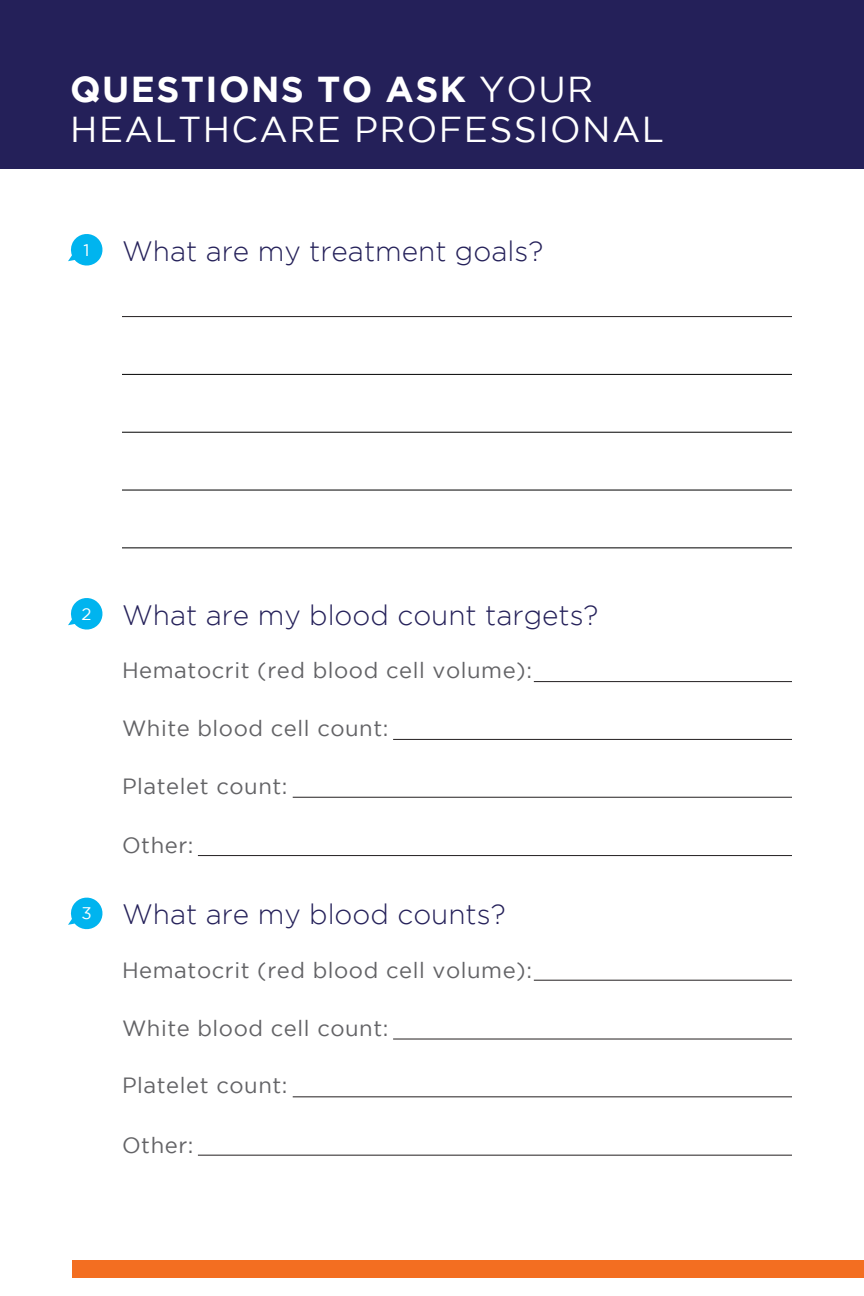
<style>
.page{position:relative;width:864px;height:1296px;background:#fff}
.page>*{position:absolute;margin:0;border:0;box-sizing:border-box;transform-origin:0 0}
.t1{font:36px/40px "Gotham";letter-spacing:.04em;color:#fff}
.t2{font:300 28px "Gotham";color:#242059}
.t3{font:22px "Gotham";letter-spacing:.025em;color:#636366}
.t4{font:16.8px "Gotham";color:#fff}
.s1{font-weight:700}
</style>
<div class="page">
<svg style="left:68px;top:234px;width:35px;height:32px"></svg>
<hr style="left:122px;top:316px;width:670px;height:1px;background:#231f20">
<hr style="left:122px;top:374px;width:670px;height:1px;background:#000">
<hr style="left:122px;top:432px;width:670px;height:1px;background:#000">
<hr style="left:122px;top:490px;width:670px;height:1px;background:#000">
<hr style="left:122px;top:547px;width:670px;height:1px;background:#000">
<svg style="left:68px;top:598px;width:35px;height:32px"></svg>
<svg style="left:68px;top:897px;width:35px;height:33px"></svg>
<hr style="left:534px;top:681px;width:258px;height:1px;background:#231f20">
<hr style="left:393px;top:739px;width:399px;height:1px;background:#231f20">
<hr style="left:293px;top:797px;width:499px;height:1px;background:#231f20">
<hr style="left:198px;top:855px;width:594px;height:1px;background:#231f20">
<hr style="left:393px;top:1039px;width:399px;height:1px;background:#231f20">
<hr style="left:293px;top:1096px;width:499px;height:1px;background:#231f20">
<hr style="left:198px;top:1155px;width:594px;height:1px;background:#231f20">
<hr style="left:534px;top:980px;width:258px;height:1px;background:#231f20">
<div style="left:72px;top:1260px;width:792px;height:18px;background:#f36e21"></div>
<div style="left:0;top:0;width:864px;height:168px;background:#242059"></div>
<p class="t1" style="left:70px;top:68px;width:595px"><span class="s1">QUESTIONS TO ASK</span> YOUR<br>HEALTHCARE PROFESSIONAL</p>
<p class="t4" style="left:84px;top:241px;width:8px">1</p>
<p class="t2" style="left:122px;top:236px;width:423px">What are my treatment goals?</p>
<p class="t4" style="left:82px;top:605px;width:12px">2</p>
<p class="t2" style="left:122px;top:600px;width:478px">What are my blood count targets?</p>
<p class="t3" style="left:122px;top:658px;width:411px">Hematocrit (red blood cell volume):</p>
<p class="t3" style="left:122px;top:716px;width:268px">White blood cell count:</p>
<p class="t3" style="left:122px;top:774px;width:167px">Platelet count:</p>
<p class="t4" style="left:82px;top:904px;width:12px">3</p>
<p class="t3" style="left:122px;top:833px;width:73px">Other:</p>
<p class="t2" style="left:122px;top:899px;width:385px">What are my blood counts?</p>
<p class="t3" style="left:122px;top:958px;width:411px">Hematocrit (red blood cell volume):</p>
<p class="t3" style="left:122px;top:1016px;width:268px">White blood cell count:</p>
<p class="t3" style="left:122px;top:1073px;width:167px">Platelet count:</p>
<p class="t3" style="left:122px;top:1133px;width:73px">Other:</p>
</div>
